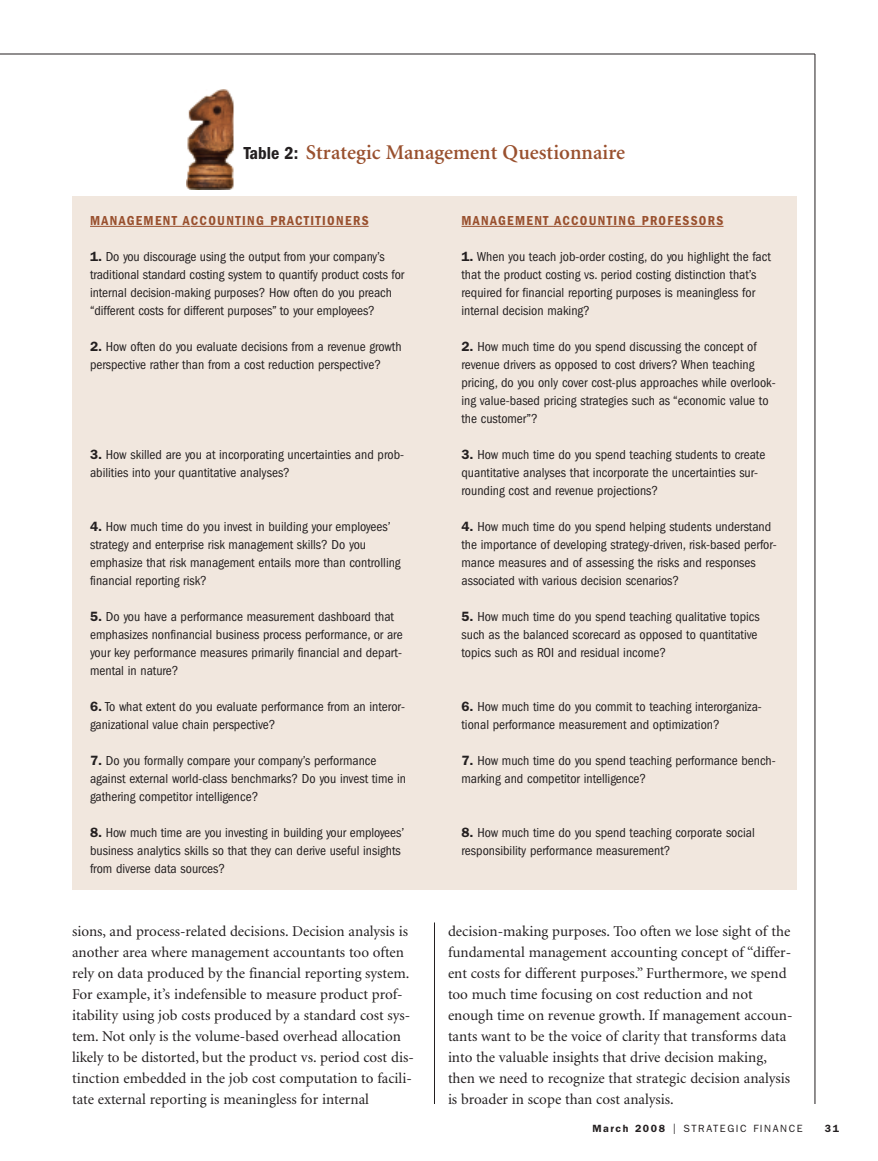
<style>
.page{position:relative;width:878px;height:1161px;background:#fff}
.page>*{position:absolute;margin:0;border:0;box-sizing:border-box;transform-origin:0 0}
.t1{font:600 21px "Minion";color:#99502e}
.t2{font:15px/21px "Minion";color:#231f20}
.t3{font:condensed 13.5px/18px "Franklin Gothic";color:#231f20}
.t4{font:600 condensed 13.5px "Franklin Gothic";letter-spacing:.1em;color:#99502e}
.t5{font:10.5px "Franklin Gothic";letter-spacing:.15em;color:#231f20}
.t6{font:600 10.5px "Franklin Gothic";color:#231f20}
.s1{font-family:"Franklin Gothic";font-stretch:condensed;font-size:18px;color:#231f20}
.s2{font-weight:600;font-stretch:normal}
.s3{font-weight:600}
.s4{font-size:15px}
</style>
<div class="page">
<hr style="left:0;top:54px;width:814px;height:1px;background:#231f20">
<hr style="left:814px;top:54px;width:1px;height:1050px;background:#231f20">
<hr style="left:434px;top:922px;width:1px;height:182px;background:#231f20">
<div style="left:72px;top:196px;width:724px;height:694px;background:#f1e7de"></div>
<hr style="left:90px;top:226px;width:37px;height:1px;background:#99502e">
<hr style="left:127px;top:226px;width:57px;height:1px;background:#99502e">
<hr style="left:191px;top:226px;width:104px;height:1px;background:#99502e">
<hr style="left:295px;top:226px;width:73px;height:1px;background:#99502e">
<hr style="left:461px;top:226px;width:37px;height:1px;background:#99502e">
<hr style="left:498px;top:226px;width:57px;height:1px;background:#99502e">
<hr style="left:562px;top:226px;width:96px;height:1px;background:#99502e">
<hr style="left:658px;top:226px;width:65px;height:1px;background:#99502e">
<img style="left:186px;top:90px;width:48px;height:100px">
<h1 class="t1" style="left:244px;top:144px;width:382px"><span class="s1">Table 2:</span> Strategic Management Questionnaire</h1>
<p class="t4" style="left:90px;top:216px;width:280px">MANAGEMENT ACCOUNTING PRACTITIONERS</p>
<p class="t3" style="left:90px;top:249px;width:316px"><span class="s2">1.</span> Do you discourage using the output from your company’s traditional standard costing system to quantify product costs for internal decision-making purposes? How often do you preach “different costs for different purposes” to your employees?</p>
<p class="t3" style="left:90px;top:339px;width:313px"><span class="s2">2.</span> How often do you evaluate decisions from a revenue growth perspective rather than from a cost reduction perspective?</p>
<p class="t3" style="left:90px;top:447px;width:315px"><span class="s2">3.</span> How skilled are you at incorporating uncertainties and prob&shy;abilities into your quantitative analyses?</p>
<p class="t3" style="left:90px;top:519px;width:312px"><span class="s2">4.</span> How much time do you invest in building your employees’ strategy and enterprise risk management skills? Do you emphasize that risk management entails more than controlling financial reporting risk?</p>
<p class="t3" style="left:90px;top:609px;width:314px"><span class="s2">5.</span> Do you have a performance measurement dashboard that emphasizes nonfinancial business process performance, or are your key performance measures primarily financial and depart&shy;mental in nature?</p>
<p class="t3" style="left:90px;top:699px;width:316px"><span class="s2">6.</span> To what extent do you evaluate performance from an interor&shy;ganizational value chain perspective?</p>
<p class="t3" style="left:90px;top:753px;width:317px"><span class="s2">7.</span> Do you formally compare your company’s performance against external world-class benchmarks? Do you invest time in gathering competitor intelligence?</p>
<p class="t3" style="left:90px;top:825px;width:315px"><span class="s2">8.</span> How much time are you investing in building your employees’ business analytics skills so that they can derive useful insights from diverse data sources?</p>
<p class="t4" style="left:461px;top:216px;width:263px">MANAGEMENT ACCOUNTING PROFESSORS</p>
<p class="t3" style="left:461px;top:249px;width:311px"><span class="s2">1.</span> When you teach job-order costing, do you highlight the fact that the product costing vs. period costing distinction that’s required for financial reporting purposes is meaningless for internal decision making?</p>
<p class="t3" style="left:461px;top:339px;width:316px"><span class="s2">2.</span> How much time do you spend discussing the concept of revenue drivers as opposed to cost drivers? When teaching pricing, do you only cover cost-plus approaches while overlook&shy;ing value-based pricing strategies such as “economic value to the customer”?</p>
<p class="t3" style="left:461px;top:447px;width:305px"><span class="s2">3.</span> How much time do you spend teaching students to create quantitative analyses that incorporate the uncertainties sur&shy;rounding cost and revenue projections?</p>
<p class="t3" style="left:461px;top:519px;width:317px"><span class="s2">4.</span> How much time do you spend helping students understand the importance of developing strategy-driven, risk-based perfor&shy;mance measures and of assessing the risks and responses associated with various decision scenarios?</p>
<p class="t3" style="left:461px;top:609px;width:300px"><span class="s2">5.</span> How much time do you spend teaching qualitative topics such as the balanced scorecard as opposed to quantitative topics such as ROI and residual income?</p>
<p class="t3" style="left:461px;top:699px;width:302px"><span class="s2">6.</span> How much time do you commit to teaching interorganiza&shy;tional performance measurement and optimization?</p>
<p class="t3" style="left:461px;top:753px;width:316px"><span class="s2">7.</span> How much time do you spend teaching performance bench&shy;marking and competitor intelligence?</p>
<p class="t3" style="left:461px;top:825px;width:295px"><span class="s2">8.</span> How much time do you spend teaching corporate social responsibility performance measurement?</p>
<p class="t2" style="left:72px;top:922px;width:343px">sions, and process-related decisions. Decision analysis is another area where management accountants too often rely on data produced by the financial reporting system.<br>For example, it’s indefensible to measure product prof&shy;itability using job costs produced by a standard cost sys&shy;tem. Not only is the volume-based overhead allocation likely to be distorted, but the product vs. period cost dis&shy;tinction embedded in the job cost computation to facili&shy;tate external reporting is meaningless for internal</p>
<p class="t2" style="left:448px;top:922px;width:346px">decision-making purposes. Too often we lose sight of the fundamental management accounting concept of “differ&shy;ent costs for different purposes.” Furthermore, we spend too much time focusing on cost reduction and not enough time on revenue growth. If management accoun&shy;tants want to be the voice of clarity that transforms data into the valuable insights that drive decision making, then we need to recognize that strategic decision analysis is broader in scope than cost analysis.</p>
<p class="t5" style="left:592px;top:1125px;width:212px"><span class="s3">March 2008</span> <span class="s4">I</span> STRATEGIC FINANCE</p>
<p class="t6" style="left:824px;top:1125px;width:16px">31</p>
</div>
